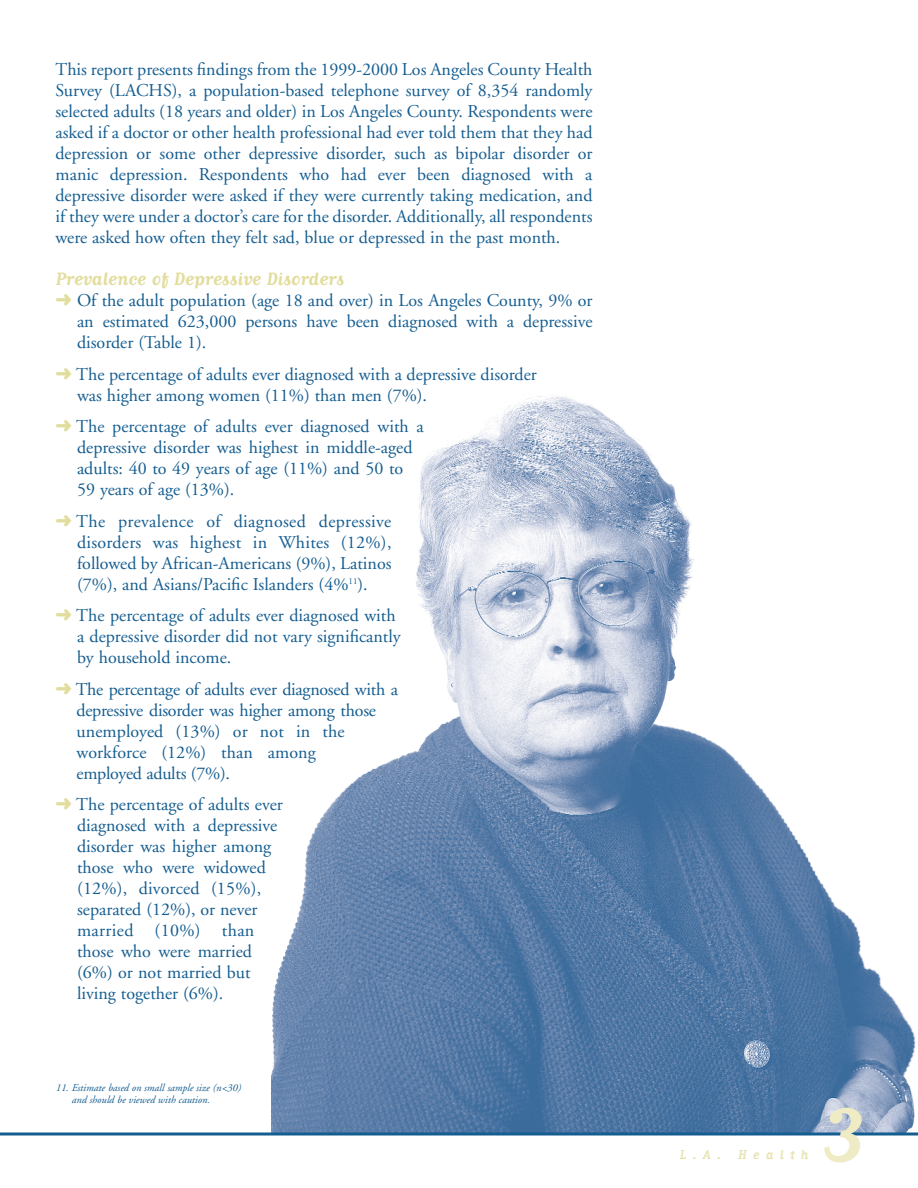
<style>
.page{position:relative;width:918px;height:1188px;background:#fff}
.page>*{position:absolute;margin:0;border:0;box-sizing:border-box;transform-origin:0 0}
.t1{font:700 90px "Matrix Script";color:#eeebc5}
.t2{font:700 21px "Matrix Script";color:#e2dd9d}
.t3{font:18px/21px "Adobe Garamond";color:#145d90}
.t4{font:15px "Matrix Inline Script";letter-spacing:.425em;color:#e2dd9d}
.t5{font:italic 10.5px/12px "Adobe Garamond";color:#145d90}
.s1{color:#e2dd9d}
</style>
<div class="page">
<img style="left:272px;top:396px;width:644px;height:736px">
<svg style="left:0;top:1132px;width:918px;height:4px;background:#407aa4"></svg>
<p class="t3" style="left:56px;top:60px;width:539px;text-align:justify">This report presents findings from the 1999-2000 Los Angeles County Health Survey (LACHS), a population-based telephone survey of 8,354 randomly selected adults (18 years and older) in Los Angeles County. Respondents were asked if a doctor or other health professional had ever told them that they had depression or some other depressive disorder, such as bipolar disorder or manic depression. Respondents who had ever been diagnosed with a depressive disorder were asked if they were currently taking medication, and if they were under a doctor’s care for the disorder. Additionally, all respondents were asked how often they felt sad, blue or depressed in the past month.</p>
<p class="t2" style="left:56px;top:265px;width:290px">Prevalence of Depressive Disorders</p>
<p class="t3" style="left:77px;top:291px;width:517px;text-align:justify;text-indent:-22px"><span class="s1">➜</span> Of the adult population (age 18 and over) in Los Angeles County, 9% or an estimated 623,000 persons have been diagnosed with a depressive disorder (Table 1).</p>
<p class="t3" style="left:77px;top:365px;width:461px;text-indent:-22px"><span class="s1">➜</span> The percentage of adults ever diagnosed with a depressive disorder was higher among women (11%) than men (7%).</p>
<p class="t3" style="left:77px;top:417px;width:348px;text-indent:-22px"><span class="s1">➜</span> The percentage of adults ever diagnosed with a depressive disorder was highest in middle-aged adults: 40 to 49 years of age (11%) and 50 to 59 years of age (13%).</p>
<p class="t3" style="left:77px;top:512px;width:316px;text-align:justify;text-indent:-22px"><span class="s1">➜</span> The prevalence of diagnosed depressive disorders was highest in Whites (12%), followed by African-Americans (9%), Latinos (7%), and Asians/Pacific Islanders (4%<sup>11</sup>).</p>
<p class="t3" style="left:77px;top:606px;width:325px;text-indent:-22px"><span class="s1">➜</span> The percentage of adults ever diagnosed with a depressive disorder did not vary significantly by household income.</p>
<p class="t3" style="left:76px;top:680px;width:323px;text-indent:-21px"><span class="s1">➜</span> The percentage of adults ever diagnosed with a depressive disorder was higher among those unemployed (13%) or not in the workforce (12%) than among<br>employed adults (7%).</p>
<p class="t3" style="left:77px;top:795px;width:207px;text-indent:-22px"><span class="s1">➜</span> The percentage of adults ever diagnosed with a depressive disorder was higher among those who were widowed (12%), divorced (15%), separated (12%), or never married (10%) than those who were married (6%) or not married but living together (6%).</p>
<p class="t5" style="left:71px;top:1083px;width:171px;text-indent:-16px">11. Estimate based on small sample size (n&lt;30) and should be viewed with caution.</p>
<p class="t4" style="left:680px;top:1145px;width:130px">L.A. Health</p>
<h1 class="t1" style="left:824px;top:1064px;width:44px">3</h1>
</div>
